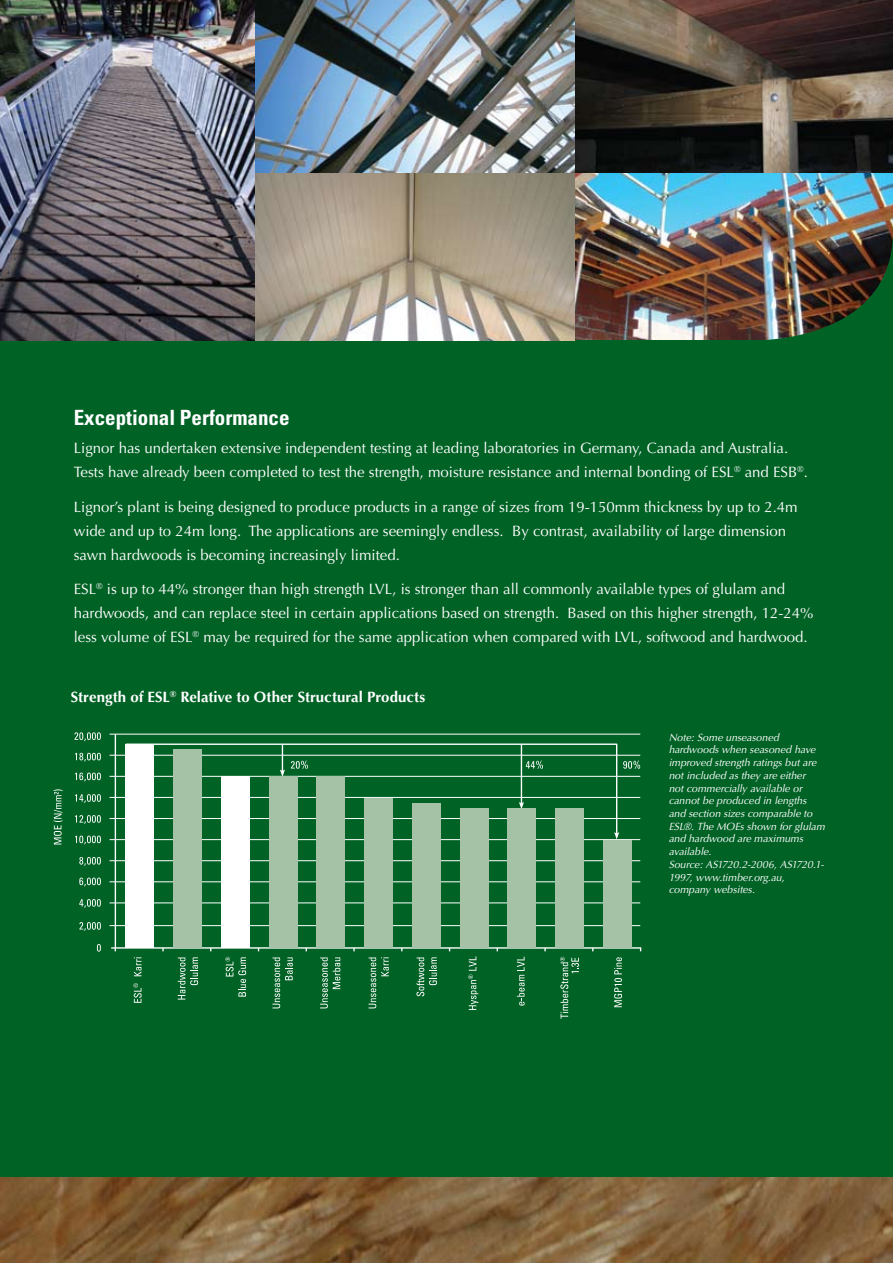
<style>
.page{position:relative;width:893px;height:1263px;background:#fff}
.page>*{position:absolute;margin:0;border:0;box-sizing:border-box;transform-origin:0 0}
.t1{font:700 condensed 21px "Univers";color:#fff}
.t2{font:15px/24px "Optima";color:#fff}
.t3{font:700 15px "Optima";color:#fff}
.t4{font:italic 10.5px/12.8px "Optima";letter-spacing:-.005em;color:#fff}
</style>
<div class="page">
<img style="left:0;top:0;width:893px;height:340px">
<div style="left:0;top:340px;width:893px;height:841px;background:#006225"></div>
<img style="left:0;top:1178px;width:893px;height:85px">
<svg style="left:574px;top:0;width:319px;height:172px;background:#423931"></svg>
<svg style="left:255px;top:172px;width:319px;height:168px;background:#aba08f"></svg>
<img style="left:255px;top:0;width:319px;height:172px">
<img style="left:753px;top:231px;width:140px;height:109px">
<hr style="left:115px;top:776px;width:525px;height:1px;background:#fff">
<hr style="left:115px;top:755px;width:525px;height:1px;background:#fff">
<hr style="left:115px;top:734px;width:525px;height:1px;background:#fff">
<hr style="left:115px;top:839px;width:525px;height:1px;background:#fff">
<hr style="left:115px;top:818px;width:525px;height:1px;background:#fff">
<hr style="left:115px;top:797px;width:525px;height:1px;background:#fff">
<hr style="left:115px;top:902px;width:525px;height:1px;background:#fff">
<hr style="left:115px;top:925px;width:525px;height:1px;background:#fff">
<hr style="left:115px;top:881px;width:525px;height:1px;background:#fff">
<hr style="left:115px;top:860px;width:525px;height:1px;background:#fff">
<hr style="left:126px;top:743px;width:491px;height:2px;background:#fff">
<hr style="left:111px;top:947px;width:530px;height:2px;background:#fff">
<hr style="left:115px;top:734px;width:1px;height:214px;background:#fff">
<hr style="left:521px;top:744px;width:1px;height:60px;background:#fff">
<hr style="left:616px;top:744px;width:1px;height:91px;background:#fff">
<svg style="left:519px;top:802px;width:5px;height:6px"></svg>
<svg style="left:614px;top:832px;width:5px;height:7px"></svg>
<svg style="left:280px;top:745px;width:5px;height:31px"></svg>
<div style="left:125px;top:744px;width:29px;height:203px;background:#fff"></div>
<div style="left:173px;top:749px;width:29px;height:198px;background:#a6c2a6"></div>
<div style="left:221px;top:776px;width:29px;height:171px;background:#fff"></div>
<div style="left:269px;top:776px;width:28px;height:171px;background:#a6c2a6"></div>
<div style="left:316px;top:776px;width:29px;height:171px;background:#a6c2a6"></div>
<div style="left:364px;top:797px;width:29px;height:150px;background:#a6c2a6"></div>
<div style="left:412px;top:803px;width:29px;height:144px;background:#a6c2a6"></div>
<div style="left:460px;top:808px;width:28px;height:139px;background:#a6c2a6"></div>
<div style="left:507px;top:808px;width:29px;height:139px;background:#a6c2a6"></div>
<div style="left:555px;top:808px;width:29px;height:139px;background:#a6c2a6"></div>
<div style="left:603px;top:840px;width:28px;height:107px;background:#a6c2a6"></div>
<svg style="left:291px;top:760px;width:17px;height:9px"></svg>
<svg style="left:526px;top:760px;width:17px;height:9px"></svg>
<svg style="left:623px;top:760px;width:17px;height:9px"></svg>
<svg style="left:614px;top:957px;width:8px;height:50px"></svg>
<svg style="left:560px;top:957px;width:19px;height:62px"></svg>
<svg style="left:517px;top:957px;width:8px;height:48px"></svg>
<svg style="left:468px;top:956px;width:10px;height:54px"></svg>
<svg style="left:369px;top:957px;width:20px;height:51px"></svg>
<svg style="left:416px;top:957px;width:21px;height:39px"></svg>
<svg style="left:320px;top:957px;width:20px;height:51px"></svg>
<svg style="left:272px;top:957px;width:21px;height:51px"></svg>
<svg style="left:225px;top:957px;width:21px;height:39px"></svg>
<svg style="left:178px;top:957px;width:20px;height:42px"></svg>
<svg style="left:134px;top:957px;width:8px;height:19px"></svg>
<svg style="left:133px;top:983px;width:9px;height:20px"></svg>
<svg style="left:79px;top:922px;width:22px;height:9px"></svg>
<svg style="left:97px;top:944px;width:4px;height:7px"></svg>
<svg style="left:79px;top:878px;width:22px;height:8px"></svg>
<svg style="left:79px;top:899px;width:22px;height:9px"></svg>
<svg style="left:79px;top:857px;width:22px;height:9px"></svg>
<svg style="left:75px;top:836px;width:26px;height:8px"></svg>
<svg style="left:75px;top:773px;width:26px;height:8px"></svg>
<svg style="left:74px;top:732px;width:27px;height:9px"></svg>
<svg style="left:75px;top:753px;width:26px;height:8px"></svg>
<svg style="left:75px;top:794px;width:26px;height:9px"></svg>
<svg style="left:75px;top:815px;width:26px;height:9px"></svg>
<svg style="left:54px;top:789px;width:9px;height:55px"></svg>
<h1 class="t1" style="left:74px;top:405px;width:217px">Exceptional Performance</h1>
<p class="t2" style="left:74px;top:436px;width:736px">Lignor has undertaken extensive independent testing at leading laboratories in Germany, Canada and Australia.<br>Tests have already been completed to test the strength, moisture resistance and internal bonding of ESL<sup>®</sup> and ESB<sup>®</sup>.</p>
<p class="t2" style="left:74px;top:495px;width:726px">Lignor’s plant is being designed to produce products in a range of sizes from 19-150mm thickness by up to 2.4m wide and up to 24m long. The applications are seemingly endless. By contrast, availability of large dimension sawn hardwoods is becoming increasingly limited.</p>
<p class="t2" style="left:74px;top:578px;width:741px">ESL<sup>®</sup> is up to 44% stronger than high strength LVL, is stronger than all commonly available types of glulam and hardwoods, and can replace steel in certain applications based on strength. Based on this higher strength, 12-24% less volume of ESL<sup>®</sup> may be required for the same application when compared with LVL, softwood and hardwood.</p>
<p class="t3" style="left:71px;top:688px;width:356px">Strength of ESL<sup>®</sup> Relative to Other Structural Products</p>
<p class="t4" style="left:669px;top:731px;width:158px">Note: Some unseasoned hardwoods when seasoned have improved strength ratings but are not included as they are either<br>not commercially available or cannot be produced in lengths and section sizes comparable to<br>ESL®. The MOEs shown for glulam and hardwood are maximums available.<br>Source: AS1720.2-2006, AS1720.1-<br>1997, www.timber.org.au, company websites.</p>
</div>
